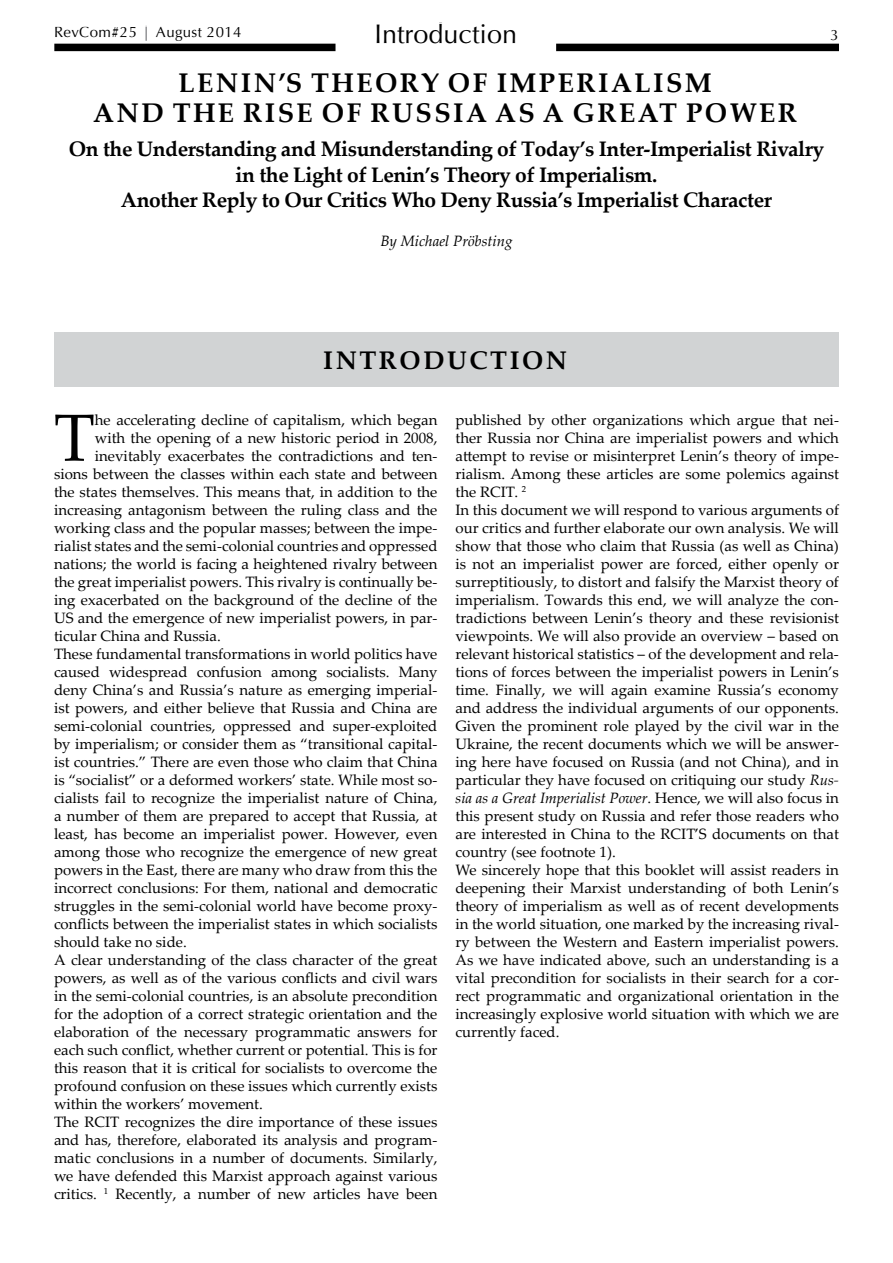
<style>
.page{position:relative;width:893px;height:1263px;background:#fff}
.page>*{position:absolute;margin:0;border:0;box-sizing:border-box;transform-origin:0 0}
.t1{font:66.75px "Palatino Linotype";color:#000}
.t2{font:700 27px "Palatino Linotype";letter-spacing:.09em;color:#000}
.t3{font:27px "Optima LT Std";color:#000}
.t4{font:700 25.5px "Palatino Linotype";letter-spacing:.1em;color:#000}
.t5{font:700 21px/25.5px "Palatino Linotype";letter-spacing:-.02em;color:#000;text-align:center}
.t6{font:15px/18px "Palatino Linotype";color:#000}
.t7{font:15px "Optima LT Std";letter-spacing:.025em;color:#000}
.t8{font:italic 15px "Palatino Linotype";color:#000}
.s1{font-weight:700;color:#77787b}
.s2{font-style:italic}
</style>
<div class="page">
<div style="left:54px;top:44px;width:785px;height:7px;background:#000"></div>
<div style="left:336px;top:23px;width:220px;height:31px;background:#fff"></div>
<div style="left:54px;top:332px;width:785px;height:54px;background:#d1d3d4"></div>
<p class="t7" style="left:54px;top:23px;width:189px">RevCom#25 <span class="s1">|</span> August 2014</p>
<h2 class="t3" style="left:375px;top:18px;width:144px">Introduction</h2>
<p class="t7" style="left:831px;top:26px;width:10px">3</p>
<h2 class="t2" style="left:178px;top:63px;width:40px">Lenin</h2>
<h2 class="t2" style="left:279px;top:63px;width:252px">’s Theory of Imperialism</h2>
<h2 class="t2" style="left:93px;top:93px;width:24px">and</h2>
<h2 class="t2" style="left:173px;top:93px;width:109px">the Rise</h2>
<h2 class="t2" style="left:322px;top:93px;width:113px">of Russia</h2>
<h2 class="t2" style="left:495px;top:93px;width:124px">as a Great</h2>
<h2 class="t2" style="left:686px;top:93px;width:67px">Power</h2>
<h3 class="t5" style="left:69px;top:136px;width:757px">On the Understanding and Misunderstanding of Today’s Inter-Imperialist Rivalry in the Light of Lenin’s Theory of Imperialism.<br>Another Reply to Our Critics Who Deny Russia’s Imperialist Character</h3>
<p class="t8" style="left:380px;top:230px;width:134px">By Michael Pröbsting</p>
<h3 class="t4" style="left:323px;top:342px;width:34px">Intr</h3>
<h3 class="t4" style="left:400px;top:342px;width:87px">oducti</h3>
<h3 class="t4" style="left:522px;top:342px;width:41px">on</h3>
<h1 class="t1" style="left:54px;top:390px;width:42px">T</h1>
<p class="t6" style="left:95px;top:410px;width:344px">he accelerating decline of capitalism, which began</p>
<p class="t6" style="left:95px;top:428px;width:344px">with the opening of a new historic period in 2008,</p>
<p class="t6" style="left:95px;top:446px;width:344px">inevitably exacerbates the contradictions and ten-</p>
<p class="t6" style="left:54px;top:464px;width:385px">sions between the classes within each state and between</p>
<p class="t6" style="left:54px;top:482px;width:385px">the states themselves. This means that, in addition to the</p>
<p class="t6" style="left:54px;top:500px;width:385px">increasing antagonism between the ruling class and the</p>
<p class="t6" style="left:54px;top:518px;width:385px">working class and the popular masses; between the impe-</p>
<p class="t6" style="left:54px;top:536px;width:385px">rialist states and the semi-colonial countries and oppressed</p>
<p class="t6" style="left:54px;top:554px;width:385px">nations; the world is facing a heightened rivalry between</p>
<p class="t6" style="left:54px;top:572px;width:385px">the great imperialist powers. This rivalry is continually be-</p>
<p class="t6" style="left:54px;top:590px;width:385px">ing exacerbated on the background of the decline of the</p>
<p class="t6" style="left:54px;top:608px;width:385px">US and the emergence of new imperialist powers, in par-</p>
<p class="t6" style="left:54px;top:626px;width:168px">ticular China and Russia.</p>
<p class="t6" style="left:54px;top:644px;width:385px">These fundamental transformations in world politics have</p>
<p class="t6" style="left:54px;top:662px;width:385px">caused widespread confusion among socialists. Many</p>
<p class="t6" style="left:54px;top:680px;width:385px">deny China’s and Russia’s nature as emerging imperial-</p>
<p class="t6" style="left:54px;top:698px;width:385px">ist powers, and either believe that Russia and China are</p>
<p class="t6" style="left:54px;top:716px;width:385px">semi-colonial countries, oppressed and super-exploited</p>
<p class="t6" style="left:54px;top:734px;width:385px">by imperialism; or consider them as “transitional capital-</p>
<p class="t6" style="left:54px;top:752px;width:385px">ist countries.” There are even those who claim that China</p>
<p class="t6" style="left:54px;top:770px;width:385px">is “socialist” or a deformed workers’ state. While most so-</p>
<p class="t6" style="left:54px;top:788px;width:385px">cialists fail to recognize the imperialist nature of China,</p>
<p class="t6" style="left:54px;top:806px;width:385px">a number of them are prepared to accept that Russia, at</p>
<p class="t6" style="left:54px;top:824px;width:385px">least, has become an imperialist power. However, even</p>
<p class="t6" style="left:54px;top:842px;width:385px">among those who recognize the emergence of new great</p>
<p class="t6" style="left:54px;top:860px;width:385px">powers in the East, there are many who draw from this the</p>
<p class="t6" style="left:54px;top:878px;width:385px">incorrect conclusions: For them, national and democratic</p>
<p class="t6" style="left:54px;top:896px;width:385px">struggles in the semi-colonial world have become proxy-</p>
<p class="t6" style="left:54px;top:914px;width:385px">conflicts between the imperialist states in which socialists</p>
<p class="t6" style="left:54px;top:932px;width:134px">should take no side.</p>
<p class="t6" style="left:54px;top:950px;width:385px">A clear understanding of the class character of the great</p>
<p class="t6" style="left:54px;top:968px;width:385px">powers, as well as of the various conflicts and civil wars</p>
<p class="t6" style="left:54px;top:986px;width:385px">in the semi-colonial countries, is an absolute precondition</p>
<p class="t6" style="left:54px;top:1004px;width:385px">for the adoption of a correct strategic orientation and the</p>
<p class="t6" style="left:54px;top:1022px;width:385px">elaboration of the necessary programmatic answers for</p>
<p class="t6" style="left:54px;top:1040px;width:385px">each such conflict, whether current or potential. This is for</p>
<p class="t6" style="left:54px;top:1058px;width:385px">this reason that it is critical for socialists to overcome the</p>
<p class="t6" style="left:54px;top:1076px;width:385px">profound confusion on these issues which currently exists</p>
<p class="t6" style="left:54px;top:1094px;width:210px">within the workers’ movement.</p>
<p class="t6" style="left:54px;top:1112px;width:385px">The RCIT recognizes the dire importance of these issues</p>
<p class="t6" style="left:54px;top:1130px;width:385px">and has, therefore, elaborated its analysis and program-</p>
<p class="t6" style="left:54px;top:1148px;width:385px">matic conclusions in a number of documents. Similarly,</p>
<p class="t6" style="left:54px;top:1166px;width:385px">we have defended this Marxist approach against various</p>
<p class="t6" style="left:54px;top:1184px;width:385px">critics. <sup>1</sup> Recently, a number of new articles have been</p>
<p class="t6" style="left:455px;top:410px;width:385px">published by other organizations which argue that nei&shy;ther Russia nor China are imperialist powers and which attempt to revise or misinterpret Lenin’s theory of impe&shy;rialism. Among these articles are some polemics against the RCIT. <sup>2<br></sup>In this document we will respond to various arguments of our critics and further elaborate our own analysis. We will show that those who claim that Russia (as well as China) is not an imperialist power are forced, either openly or surreptitiously, to distort and falsify the Marxist theory of imperialism. Towards this end, we will analyze the con&shy;tradictions between Lenin’s theory and these revisionist viewpoints. We will also provide an overview – based on relevant historical statistics – of the development and rela&shy;tions of forces between the imperialist powers in Lenin’s time. Finally, we will again examine Russia’s economy and address the individual arguments of our opponents.<br>Given the prominent role played by the civil war in the Ukraine, the recent documents which we will be answer&shy;ing here have focused on Russia (and not China), and in particular they have focused on critiquing our study <span class="s2">Rus&shy;sia as a Great Imperialist Power</span>. Hence, we will also focus in this present study on Russia and refer those readers who are interested in China to the RCIT’S documents on that country (see footnote 1).<br>We sincerely hope that this booklet will assist readers in deepening their Marxist understanding of both Lenin’s theory of imperialism as well as of recent developments in the world situation, one marked by the increasing rival&shy;ry between the Western and Eastern imperialist powers.<br>As we have indicated above, such an understanding is a vital precondition for socialists in their search for a cor&shy;rect programmatic and organizational orientation in the increasingly explosive world situation with which we are currently faced.</p>
</div>
